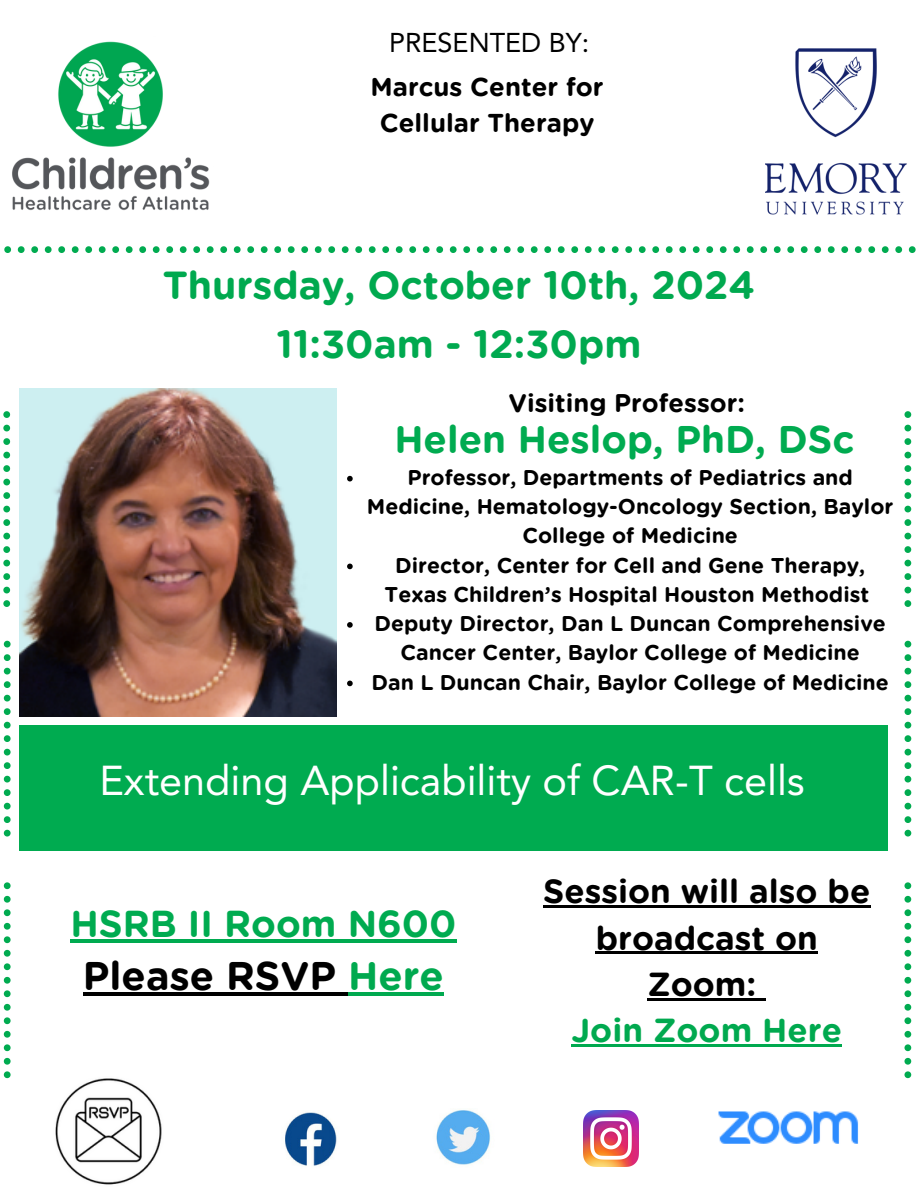
<style>
.page{position:relative;width:918px;height:1188px;background:#fff}
.page>*{position:absolute;margin:0;border:0;box-sizing:border-box;transform-origin:0 0}
.t1{font:41.4px "Avenir LT Std";color:#fff}
.t2{font:700 39.9px "Gotham Rounded";color:#000}
.t3{font:700 39px "Gotham Rounded";color:#00a94f}
.t4{font:700 38.4px "Gotham Rounded";color:#00ab50}
.t5{font:700 37.35px "Gotham Rounded";color:#00ab50}
.t6{font:700 33.3px/46.2px "Gotham Rounded";color:#000;text-align:center}
.t7{font:27px "Avenir LT Std";color:#000}
.t8{font:700 25.8px/35.8px "Gotham Rounded";color:#000;text-align:center}
.t9{font:700 25.5px "Gotham Rounded";color:#000}
.t10{font:700 21.3px/29.2px "Gotham Rounded";color:#000;text-align:center}
.s1{color:#00a94f}
</style>
<div class="page">
<img style="left:766px;top:48px;width:141px;height:167px">
<img style="left:12px;top:41px;width:198px;height:170px">
<svg style="left:4px;top:246px;width:912px;height:7px"></svg>
<svg style="left:3px;top:411px;width:7px;height:196px"></svg>
<svg style="left:904px;top:411px;width:7px;height:196px"></svg>
<img style="left:583px;top:1111px;width:55px;height:55px">
<img style="left:285px;top:1112px;width:52px;height:54px">
<img style="left:436px;top:1110px;width:55px;height:55px">
<img style="left:55px;top:1078px;width:107px;height:107px">
<svg style="left:4px;top:641px;width:7px;height:196px"></svg>
<svg style="left:905px;top:641px;width:6px;height:196px"></svg>
<div style="left:19px;top:726px;width:869px;height:125px;background:#00ab50"></div>
<svg style="left:4px;top:882px;width:7px;height:196px"></svg>
<svg style="left:904px;top:882px;width:7px;height:196px"></svg>
<img style="left:718px;top:1111px;width:141px;height:33px">
<img style="left:19px;top:388px;width:318px;height:329px">
<hr style="left:70px;top:939px;width:387px;height:3px;background:#00ab50">
<hr style="left:83px;top:992px;width:265px;height:3px;background:#000">
<hr style="left:348px;top:992px;width:96px;height:3px;background:#00a94f">
<hr style="left:543px;top:906px;width:327px;height:2px;background:#000">
<hr style="left:596px;top:952px;width:222px;height:2px;background:#000">
<hr style="left:647px;top:998px;width:109px;height:2px;background:#000">
<svg style="left:756px;top:998px;width:10px;height:2px"></svg>
<hr style="left:572px;top:1044px;width:270px;height:2px;background:#00a94f">
<svg style="left:347px;top:476px;width:6px;height:5px"></svg>
<svg style="left:347px;top:564px;width:6px;height:5px"></svg>
<svg style="left:347px;top:622px;width:6px;height:6px"></svg>
<svg style="left:347px;top:681px;width:6px;height:5px"></svg>
<h1 class="t7" style="left:389px;top:32px;width:202px">PRESENTED BY:</h1>
<p class="t8" style="left:371px;top:70px;width:235px">Marcus Center for<br>Cellular Therapy</p>
<p class="t3" style="left:163px;top:268px;width:594px">Thursday, October 10th, 2024</p>
<h1 class="t3" style="left:277px;top:327px;width:366px">11:30am - 12:30pm</h1>
<p class="t9" style="left:509px;top:392px;width:238px">Visiting Professor:</p>
<p class="t4" style="left:394px;top:422px;width:461px">Helen Heslop, PhD, DSc</p>
<h2 class="t10" style="left:367px;top:464px;width:528px">Professor, Departments of Pediatrics and<br>Medicine, Hematology-Oncology Section, Baylor<br>College of Medicine</h2>
<p class="t10" style="left:385px;top:552px;width:486px">Director, Center for Cell and Gene Therapy,<br>Texas Children’s Hospital Houston Methodist</p>
<p class="t10" style="left:374px;top:610px;width:513px">Deputy Director, Dan L Duncan Comprehensive<br>Cancer Center, Baylor College of Medicine</p>
<p class="t10" style="left:371px;top:669px;width:519px">Dan L Duncan Chair, Baylor College of Medicine</p>
<p class="t1" style="left:99px;top:764px;width:707px">Extending Applicability of CAR-T cells</p>
<p class="t5" style="left:70px;top:907px;width:388px">HSRB II Room N600</p>
<p class="t2" style="left:83px;top:958px;width:363px">Please RSVP <span class="s1">Here</span></p>
<h1 class="t6" style="left:543px;top:870px;width:329px">Session will also be broadcast on<br>Zoom:<br><span class="s1">Join Zoom Here</span></h1>
</div>
